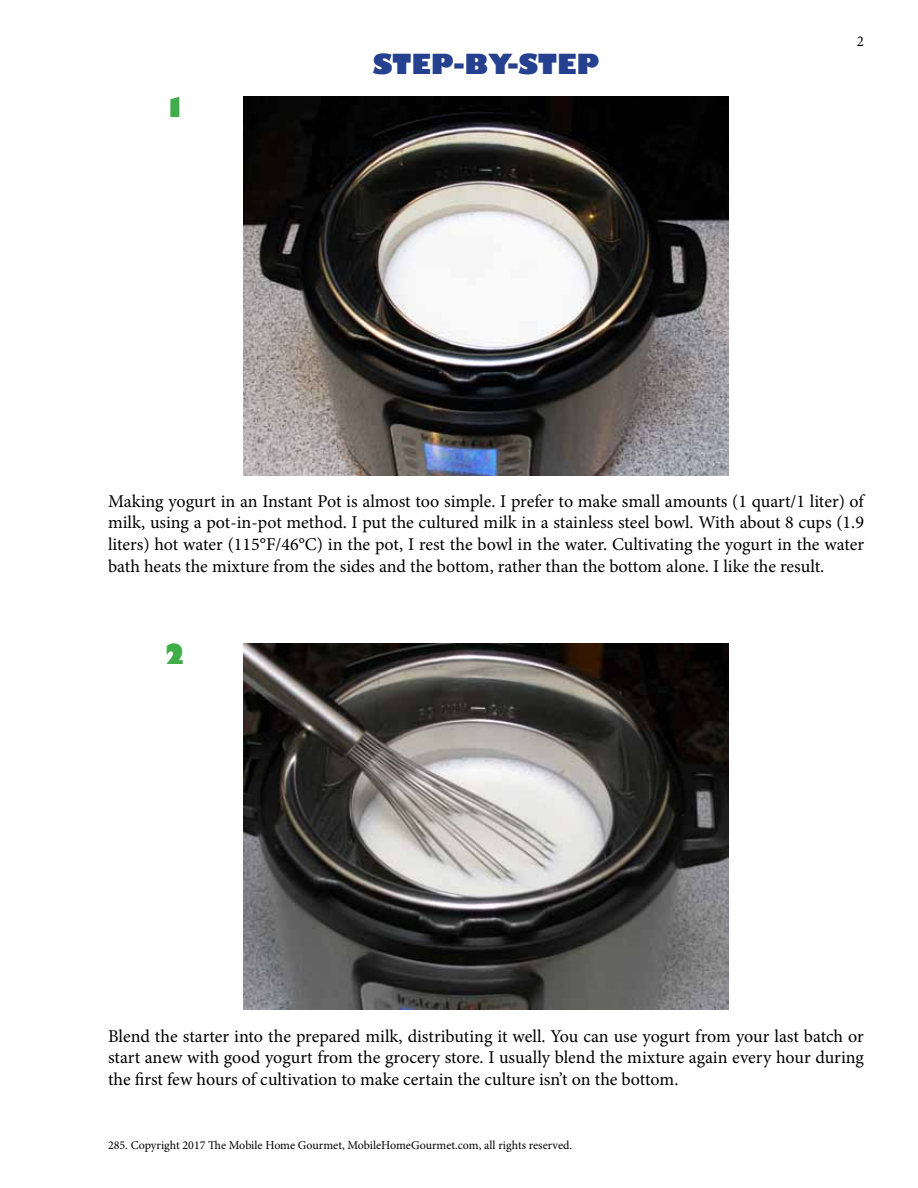
<style>
.page{position:relative;width:918px;height:1188px;background:#fff}
.page>*{position:absolute;margin:0;border:0;box-sizing:border-box;transform-origin:0 0}
.t1{font:800 27px "Gill Sans";color:#25408f}
.t2{font:800 27px "Gill Sans";color:#41ad49}
.t3{font:18px/21.6px "Minion Pro";letter-spacing:-.005em;color:#000;text-align:justify}
.t4{font:15px "Minion Pro";color:#000}
.t5{font:12px "Minion Pro";color:#000}
</style>
<div class="page">
<img style="left:243px;top:97px;width:486px;height:379px">
<img style="left:243px;top:643px;width:486px;height:366px">
<h1 class="t2" style="left:164px;top:90px;width:25px">1</h1>
<h1 class="t1" style="left:373px;top:48px;width:228px">STEP-BY-STEP</h1>
<p class="t4" style="left:857px;top:32px;width:9px">2</p>
<p class="t3" style="left:108px;top:490px;width:758px">Making yogurt in an Instant Pot is almost too simple. I prefer to make small amounts (1 quart/1 liter) of milk, using a pot-in-pot method. I put the cultured milk in a stainless steel bowl. With about 8 cups (1.9 liters) hot water (115°F/46°C) in the pot, I rest the bowl in the water. Cultivating the yogurt in the water bath heats the mixture from the sides and the bottom, rather than the bottom alone. I like the result.</p>
<h1 class="t2" style="left:164px;top:637px;width:25px">2</h1>
<p class="t3" style="left:108px;top:1025px;width:757px">Blend the starter into the prepared milk, distributing it well. You can use yogurt from your last batch or start anew with good yogurt from the grocery store. I usually blend the mixture again every hour during the first few hours of cultivation to make certain the culture isn’t on the bottom.</p>
<p class="t5" style="left:108px;top:1138px;width:466px">285. Copyright 2017 The Mobile Home Gourmet, MobileHomeGourmet.com, all rights reserved.</p>
</div>
